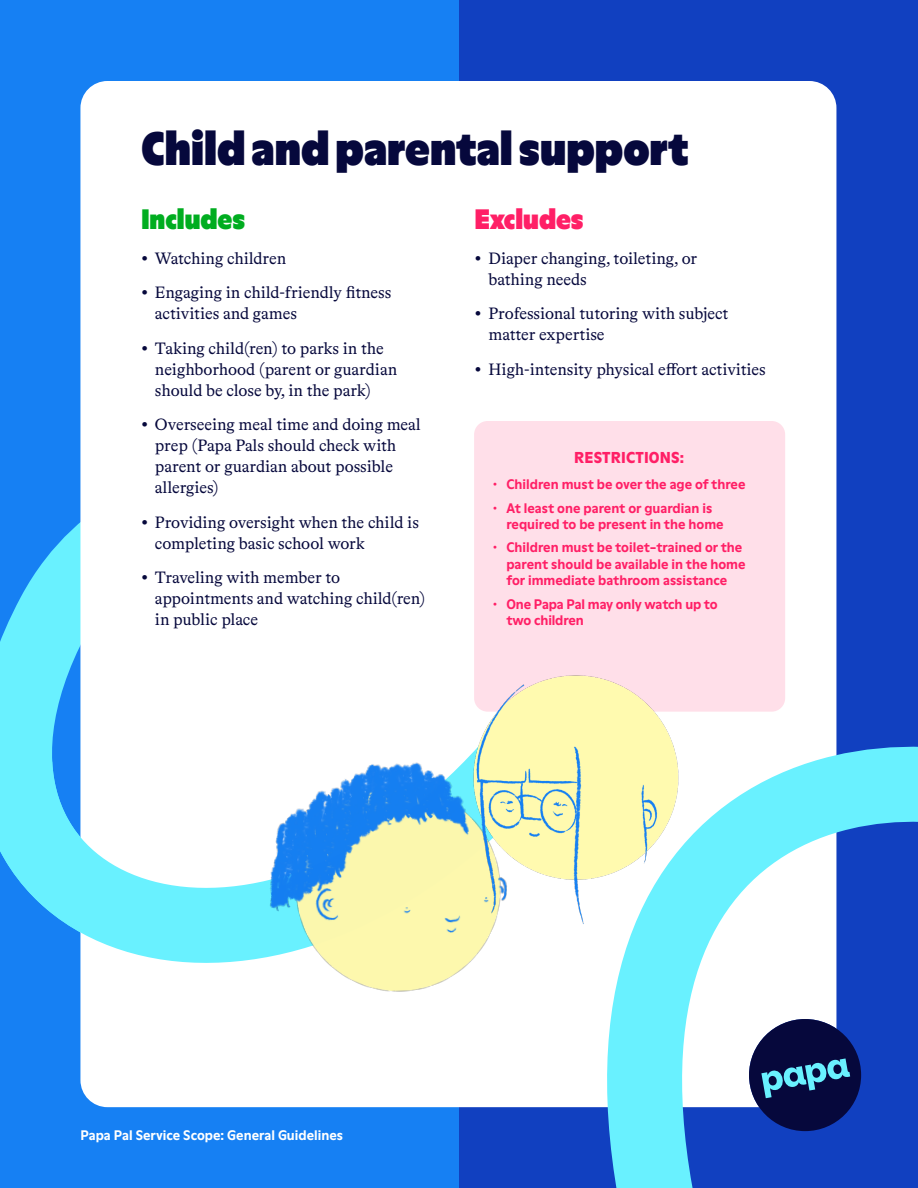
<style>
.page{position:relative;width:918px;height:1188px;background:#1140c0}
.page>*{position:absolute;margin:0;border:0;box-sizing:border-box;transform-origin:0 0}
.t1{font:900 45px "Moderne LL";color:#06083c}
.t2{font:900 27px "Moderne LL";color:#00ad20}
.t3{font:900 27px "Moderne LL";color:#ff1f66}
.t4{font:16.5px/21px "Bradford LL";color:#06083c}
.t5{font:900 15.3px "Moderne LL";letter-spacing:.01em;color:#ff1f66}
.t6{font:700 13.5px/16.5px "Moderne LL";color:#ff1f66}
.t7{font:700 13.5px "Moderne LL";color:#fff}
</style>
<div class="page">
<div style="left:0;top:0;width:459px;height:1188px;background:#1680f3"></div>
<div style="left:80px;top:81px;width:756px;height:1026px;background:#fff;border-radius:27px"></div>
<svg style="left:513px;top:733px;width:405px;height:455px"></svg>
<svg style="left:0;top:567px;width:685px;height:448px"></svg>
<div style="left:474px;top:421px;width:311px;height:291px;background:#ffdfe9;border-radius:14px"></div>
<img style="left:223px;top:697px;width:369px;height:369px">
<img style="left:392px;top:594px;width:351px;height:352px">
<div style="left:749px;top:1019px;width:112px;height:112px;background:#06083c;border-radius:50%"></div>
<svg style="left:761px;top:1058px;width:89px;height:40px"></svg>
<h1 class="t1" style="left:141px;top:116px;width:549px">Child and parental support</h1>
<h2 class="t2" style="left:141px;top:200px;width:105px">Includes</h2>
<p class="t4" style="left:141px;top:247px;width:146px">• Watching children</p>
<p class="t4" style="left:155px;top:282px;width:238px;text-indent:-13px">• Engaging in child-friendly fitness activities and games</p>
<p class="t4" style="left:155px;top:337px;width:244px;text-indent:-13px">• Taking child(ren) to parks in the neighborhood (parent or guardian should be close by, in the park)</p>
<p class="t4" style="left:155px;top:414px;width:267px;text-indent:-13px">• Overseeing meal time and doing meal prep (Papa Pals should check with parent or guardian about possible allergies)</p>
<p class="t4" style="left:155px;top:511px;width:265px;text-indent:-13px">• Providing oversight when the child is completing basic school work</p>
<p class="t4" style="left:155px;top:567px;width:272px;text-indent:-13px">• Traveling with member to appointments and watching child(ren) in public place</p>
<h2 class="t3" style="left:475px;top:200px;width:110px">Excludes</h2>
<p class="t4" style="left:488px;top:247px;width:210px;text-indent:-13px">• Diaper changing, toileting, or bathing needs</p>
<p class="t4" style="left:488px;top:303px;width:241px;text-indent:-13px">• Professional tutoring with subject matter expertise</p>
<p class="t4" style="left:475px;top:358px;width:292px">• High-intensity physical effort activities</p>
<p class="t5" style="left:574px;top:447px;width:111px">RESTRICTIONS:</p>
<p class="t6" style="left:493px;top:475px;width:254px">• Children must be over the age of three</p>
<p class="t6" style="left:506px;top:499px;width:219px;text-indent:-14px">• At least one parent or guardian is required to be present in the home</p>
<p class="t6" style="left:506px;top:538px;width:241px;text-indent:-14px">• Children must be toilet-trained or the parent should be available in the home for immediate bathroom assistance</p>
<p class="t6" style="left:506px;top:595px;width:213px;text-indent:-14px">• One Papa Pal may only watch up to two children</p>
<p class="t7" style="left:80px;top:1125px;width:264px">Papa Pal Service Scope: General Guidelines</p>
</div>
